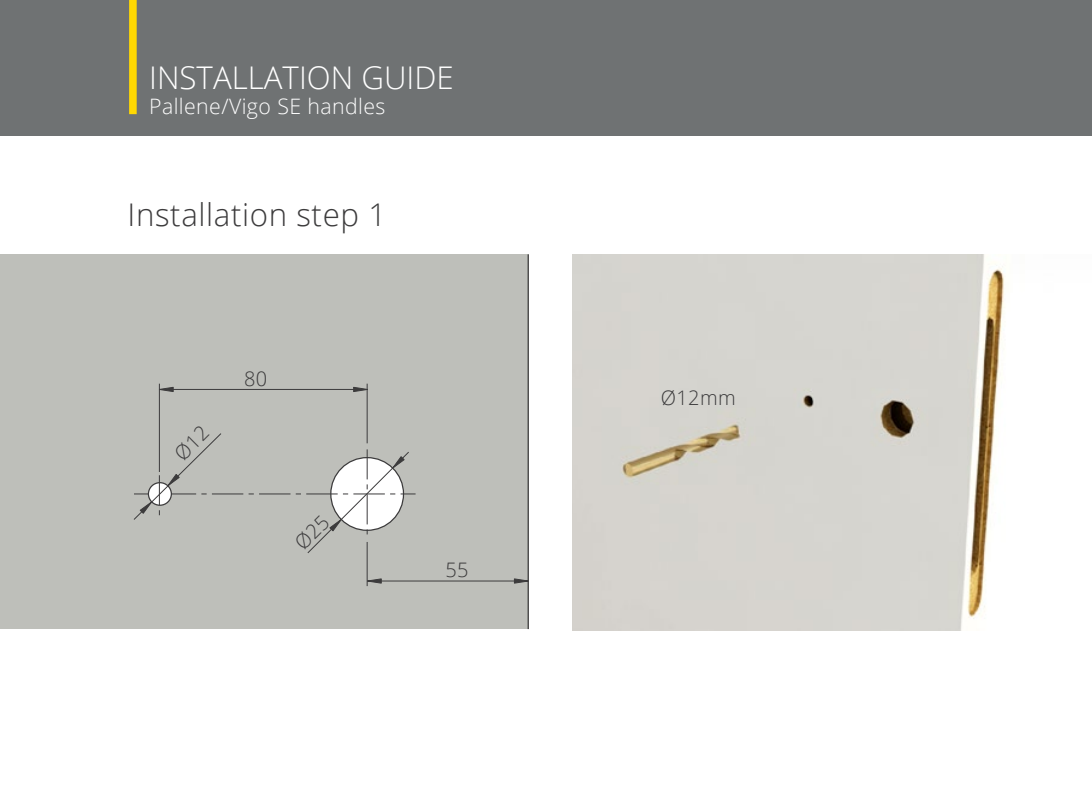
<style>
.page{position:relative;width:1092px;height:787px;background:#fff}
.page>*{position:absolute;margin:0;border:0;box-sizing:border-box;transform-origin:0 0}
.t1{font:300 31.25px "Open Sans";color:#fff}
.t2{font:300 31.25px "Open Sans";letter-spacing:.02em;color:#3c3b3c}
.t3{font:300 21.25px "Open Sans";letter-spacing:.02em;color:#fff}
.t4{font:300 20px "Open Sans";letter-spacing:.02em;color:#3c3b3c}
</style>
<div class="page">
<div style="left:0;top:0;width:1091px;height:135px;background:#6f7273"></div>
<div style="left:129px;top:0;width:8px;height:114px;background:#ffd801"></div>
<div style="left:0;top:254px;width:528px;height:375px;background:#bebfba"></div>
<img style="left:572px;top:254px;width:433px;height:376px">
<hr style="left:527px;top:254px;width:2px;height:375px;background:#3c3b3c">
<hr style="left:367px;top:542px;width:1px;height:44px;background:#3c3b3c">
<hr style="left:367px;top:383px;width:1px;height:60px;background:#3c3b3c">
<hr style="left:169px;top:389px;width:189px;height:1px;background:#3c3b3c">
<hr style="left:367px;top:580px;width:161px;height:1px;background:#3c3b3c">
<svg style="left:366px;top:578px;width:16px;height:6px"></svg>
<svg style="left:353px;top:386px;width:15px;height:6px"></svg>
<svg style="left:513px;top:578px;width:16px;height:6px"></svg>
<hr style="left:159px;top:383px;width:1px;height:89px;background:#3c3b3c">
<svg style="left:158px;top:386px;width:16px;height:6px"></svg>
<svg style="left:133px;top:425px;width:282px;height:128px"></svg>
<h1 class="t1" style="left:149px;top:56px;width:306px">INSTALLATION GUIDE</h1>
<p class="t3" style="left:149px;top:92px;width:238px">Pallene/Vigo SE handles</p>
<h1 class="t2" style="left:128px;top:193px;width:260px">Installation step 1</h1>
<p class="t4" style="left:244px;top:365px;width:25px">80</p>
<p class="t4" style="left:445px;top:555px;width:25px">55</p>
<p class="t4" style="left:660px;top:384px;width:76px">Ø12mm</p>
</div>
